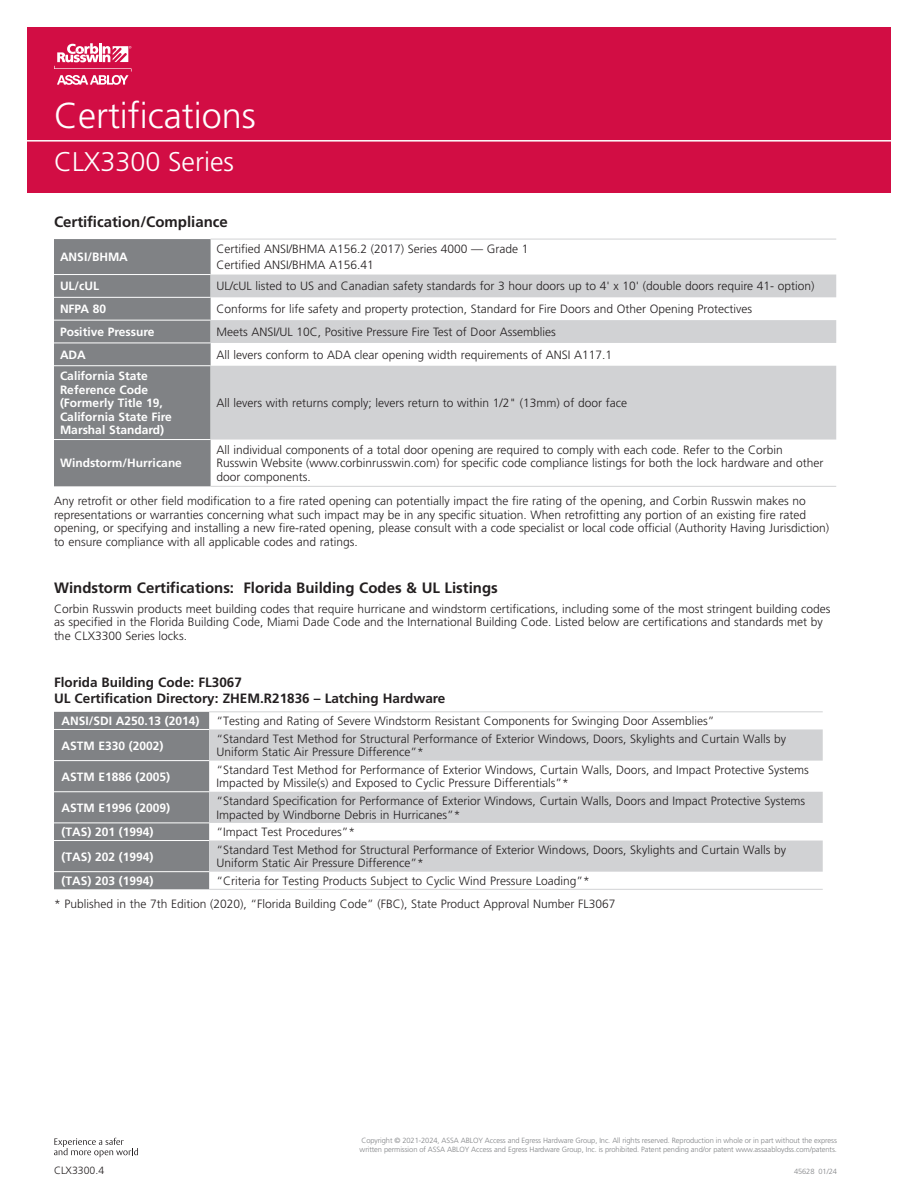
<style>
.page{position:relative;width:918px;height:1188px;background:#fff}
.page>*{position:absolute;margin:0;border:0;box-sizing:border-box;transform-origin:0 0}
.Page_Title__Left_Page{font:300 36px "Frutiger LT Pro";color:#fff}
.t1{font:300 27px "Frutiger LT Pro";color:#fff}
._1_Line_header{font:700 15px "Frutiger LT Pro";color:#231f20}
._1_Line_header-2{font:700 13.5px/16.2px "Frutiger LT Pro";color:#231f20}
.Chart_Copy_7pt{font:300 12px/13.5px "Frutiger LT Pro";color:#231f20}
.Chart_Copy_7pt-2{font:700 12px/13.5px "Frutiger LT Pro";color:#fff}
.t2{font:300 10.5px "Frutiger LT Pro";color:#231f20}
.t3{font:300 7.5px/9px "Frutiger LT Pro";letter-spacing:-.01em;color:#808285}
</style>
<div class="page">
<div style="left:27px;top:27px;width:864px;height:165px;background:#d20d44"></div>
<hr style="left:16px;top:140px;width:891px;height:2px;background:#fff">
<svg style="left:54px;top:43px;width:78px;height:42px"></svg>
<svg style="left:54px;top:1138px;width:84px;height:19px"></svg>
<div style="left:54px;top:239px;width:157px;height:247px;background:#808285"></div>
<svg style="left:211px;top:275px;width:625px;height:165px;fill:#d1d2d4"></svg>
<hr style="left:54px;top:274px;width:157px;height:1px;background:#fff">
<hr style="left:54px;top:297px;width:157px;height:1px;background:#fff">
<hr style="left:54px;top:320px;width:157px;height:1px;background:#fff">
<hr style="left:54px;top:343px;width:157px;height:1px;background:#fff">
<hr style="left:54px;top:365px;width:157px;height:1px;background:#fff">
<hr style="left:54px;top:439px;width:157px;height:1px;background:#fff">
<hr style="left:211px;top:239px;width:625px;height:1px;background:#d1d2d4">
<hr style="left:211px;top:486px;width:625px;height:1px;background:#d1d2d4">
<div style="left:54px;top:712px;width:155px;height:177px;background:#808285"></div>
<svg style="left:209px;top:729px;width:614px;height:143px;fill:#d1d2d4"></svg>
<hr style="left:54px;top:729px;width:155px;height:1px;background:#fff">
<hr style="left:54px;top:760px;width:155px;height:1px;background:#fff">
<hr style="left:54px;top:791px;width:155px;height:1px;background:#fff">
<hr style="left:54px;top:823px;width:155px;height:1px;background:#fff">
<hr style="left:54px;top:840px;width:155px;height:1px;background:#fff">
<hr style="left:54px;top:871px;width:155px;height:1px;background:#fff">
<hr style="left:209px;top:711px;width:614px;height:1px;background:#d1d2d4">
<hr style="left:209px;top:889px;width:614px;height:1px;background:#d1d2d4">
<p class="Page_Title__Left_Page" style="left:54px;top:94px;width:203px">Certifications</p>
<h2 class="t1" style="left:54px;top:146px;width:182px">CLX3300 Series</h2>
<p class="_1_Line_header" style="left:54px;top:213px;width:175px">Certification/Compliance</p>
<p class="Chart_Copy_7pt-2" style="left:60px;top:250px;width:69px">ANSI/BHMA</p>
<p class="Chart_Copy_7pt" style="left:217px;top:243px;width:313px">Certified ANSI/BHMA A156.2 (2017) Series 4000 — Grade 1</p>
<p class="Chart_Copy_7pt" style="left:217px;top:258px;width:159px">Certified ANSI/BHMA A156.41</p>
<p class="Chart_Copy_7pt-2" style="left:60px;top:280px;width:41px">UL/cUL</p>
<p class="Chart_Copy_7pt" style="left:217px;top:280px;width:599px">UL/cUL listed to US and Canadian safety standards for 3 hour doors up to 4' x 10' (double doors require 41- option)</p>
<p class="Chart_Copy_7pt-2" style="left:60px;top:302px;width:48px">NFPA 80</p>
<p class="Chart_Copy_7pt" style="left:217px;top:302px;width:537px">Conforms for life safety and property protection, Standard for Fire Doors and Other Opening Protectives</p>
<p class="Chart_Copy_7pt-2" style="left:60px;top:325px;width:96px">Positive Pressure</p>
<p class="Chart_Copy_7pt" style="left:217px;top:325px;width:341px">Meets ANSI/UL 10C, Positive Pressure Fire Test of Door Assemblies</p>
<p class="Chart_Copy_7pt-2" style="left:60px;top:348px;width:27px">ADA</p>
<p class="Chart_Copy_7pt" style="left:217px;top:348px;width:397px">All levers conform to ADA clear opening width requirements of ANSI A117.1</p>
<p class="Chart_Copy_7pt-2" style="left:60px;top:369px;width:113px">California State<br>Reference Code (Formerly Title 19,<br>California State Fire<br>Marshal Standard)</p>
<p class="Chart_Copy_7pt" style="left:217px;top:396px;width:412px">All levers with returns comply; levers return to within 1/2" (13mm) of door face</p>
<p class="Chart_Copy_7pt-2" style="left:60px;top:457px;width:124px">Windstorm/Hurricane</p>
<p class="Chart_Copy_7pt" style="left:217px;top:443px;width:608px">All individual components of a total door opening are required to comply with each code. Refer to the Corbin<br>Russwin Website (www.corbinrusswin.com) for specific code compliance listings for both the lock hardware and other door components.</p>
<p class="Chart_Copy_7pt" style="left:54px;top:494px;width:777px">Any retrofit or other field modification to a fire rated opening can potentially impact the fire rating of the opening, and Corbin Russwin makes no representations or warranties concerning what such impact may be in any specific situation. When retrofitting any portion of an existing fire rated opening, or specifying and installing a new fire-rated opening, please consult with a code specialist or local code official (Authority Having Jurisdiction) to ensure compliance with all applicable codes and ratings.</p>
<p class="_1_Line_header" style="left:54px;top:579px;width:445px">Windstorm Certifications: Florida Building Codes &amp; UL Listings</p>
<p class="Chart_Copy_7pt" style="left:54px;top:602px;width:778px">Corbin Russwin products meet building codes that require hurricane and windstorm certifications, including some of the most stringent building codes as specified in the Florida Building Code, Miami Dade Code and the International Building Code. Listed below are certifications and standards met by the CLX3300 Series locks.</p>
<p class="_1_Line_header-2" style="left:54px;top:674px;width:393px">Florida Building Code: FL3067<br>UL Certification Directory: ZHEM.R21836 – Latching Hardware</p>
<p class="Chart_Copy_7pt-2" style="left:62px;top:714px;width:140px">ANSI/SDI A250.13 (2014)</p>
<p class="Chart_Copy_7pt" style="left:217px;top:714px;width:499px">“Testing and Rating of Severe Windstorm Resistant Components for Swinging Door Assemblies”</p>
<p class="Chart_Copy_7pt-2" style="left:62px;top:739px;width:104px">ASTM E330 (2002)</p>
<p class="Chart_Copy_7pt" style="left:217px;top:732px;width:571px">“Standard Test Method for Structural Performance of Exterior Windows, Doors, Skylights and Curtain Walls by<br>Uniform Static Air Pressure Difference”*</p>
<p class="Chart_Copy_7pt-2" style="left:62px;top:770px;width:110px">ASTM E1886 (2005)</p>
<p class="Chart_Copy_7pt" style="left:217px;top:763px;width:594px">“Standard Test Method for Performance of Exterior Windows, Curtain Walls, Doors, and Impact Protective Systems<br>Impacted by Missile(s) and Exposed to Cyclic Pressure Differentials”*</p>
<p class="Chart_Copy_7pt-2" style="left:62px;top:801px;width:110px">ASTM E1996 (2009)</p>
<p class="Chart_Copy_7pt" style="left:217px;top:794px;width:590px">“Standard Specification for Performance of Exterior Windows, Curtain Walls, Doors and Impact Protective Systems<br>Impacted by Windborne Debris in Hurricanes”*</p>
<p class="Chart_Copy_7pt-2" style="left:62px;top:825px;width:94px">(TAS) 201 (1994)</p>
<p class="Chart_Copy_7pt" style="left:217px;top:825px;width:140px">“Impact Test Procedures”*</p>
<p class="Chart_Copy_7pt-2" style="left:62px;top:850px;width:94px">(TAS) 202 (1994)</p>
<p class="Chart_Copy_7pt" style="left:217px;top:843px;width:571px">“Standard Test Method for Structural Performance of Exterior Windows, Doors, Skylights and Curtain Walls by<br>Uniform Static Air Pressure Difference”*</p>
<p class="Chart_Copy_7pt-2" style="left:62px;top:874px;width:94px">(TAS) 203 (1994)</p>
<p class="Chart_Copy_7pt" style="left:217px;top:874px;width:375px">“Criteria for Testing Products Subject to Cyclic Wind Pressure Loading”*</p>
<p class="Chart_Copy_7pt" style="left:54px;top:897px;width:563px">* Published in the 7th Edition (2020), “Florida Building Code” (FBC), State Product Approval Number FL3067</p>
<p class="t3" style="left:360px;top:1136px;width:479px">Copyright © 2021-2024, ASSA ABLOY Access and Egress Hardware Group, Inc. All rights reserved. Reproduction in whole or in part without the express written permission of ASSA ABLOY Access and Egress Hardware Group, Inc. is prohibited. Patent pending and/or patent www.assaabloydss.com/patents.</p>
<p class="t2" style="left:54px;top:1164px;width:52px">CLX3300.4</p>
<p class="t3" style="left:794px;top:1167px;width:44px">45628 01/24</p>
</div>
